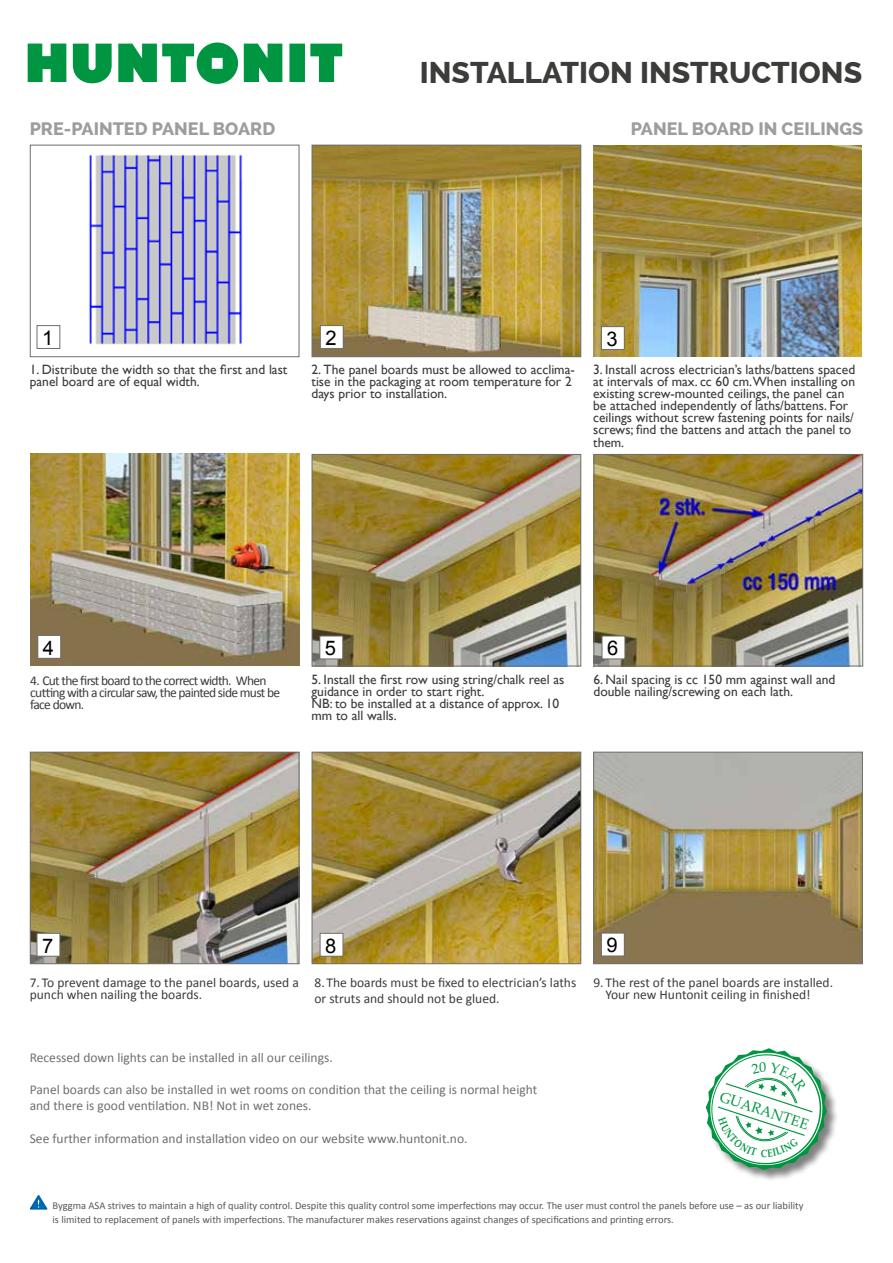
<style>
.page{position:relative;width:893px;height:1263px;background:#fff}
.page>*{position:absolute;margin:0;border:0;box-sizing:border-box;transform-origin:0 0}
.t1{font:800 30px "Raleway";color:#3c3c3b}
.t2{font:20.1px "Arial";color:#000}
.t3{font:800 18px "Raleway";color:#9d9d9c}
.t4{font:14.7px "Palatino Linotype";color:#009641}
.t5{font:13.5px/12.1px "Gill Sans";color:#3c3c3b}
.t6{font:13.5px/16.2px "Calibri";color:#706f6f}
.t7{font:13.5px/12.1px "Calibri";color:#3c3c3b}
.t8{font:13.5px/12.1px "Calibri";letter-spacing:-.05em;color:#3c3c3b}
.t9{font:10.5px/13.5px "Calibri";color:#575756}
</style>
<div class="page">
<svg style="left:73px;top:44px;width:39px;height:40px"></svg>
<svg style="left:310px;top:44px;width:32px;height:38px"></svg>
<svg style="left:244px;top:44px;width:38px;height:38px"></svg>
<svg style="left:28px;top:43px;width:38px;height:39px"></svg>
<div style="left:289px;top:44px;width:16px;height:38px;background:#009641"></div>
<svg style="left:118px;top:42px;width:120px;height:42px"></svg>
<img style="left:60px;top:154px;width:183px;height:195px">
<div style="left:30px;top:145px;width:270px;height:212px;border:1px solid #706f6f"></div>
<div style="left:36px;top:325px;width:24px;height:24px;border:1px solid #706f6f"></div>
<img style="left:32px;top:754px;width:266px;height:208px">
<div style="left:30px;top:752px;width:270px;height:212px;border:1px solid #706f6f"></div>
<div style="left:37px;top:933px;width:23px;height:23px;background:#fff"></div>
<div style="left:36px;top:933px;width:24px;height:24px;border:1px solid #706f6f"></div>
<img style="left:31px;top:454px;width:269px;height:211px">
<div style="left:38px;top:635px;width:23px;height:23px;background:#fff"></div>
<div style="left:37px;top:635px;width:24px;height:24px;border:1px solid #706f6f"></div>
<img style="left:593px;top:145px;width:269px;height:212px">
<div style="left:601px;top:327px;width:23px;height:22px;background:#fff"></div>
<div style="left:601px;top:326px;width:24px;height:24px;border:1px solid #706f6f"></div>
<img style="left:595px;top:754px;width:266px;height:208px">
<div style="left:593px;top:752px;width:270px;height:212px;border:1px solid #706f6f"></div>
<div style="left:601px;top:933px;width:23px;height:23px;background:#fff"></div>
<div style="left:601px;top:932px;width:24px;height:24px;border:1px solid #706f6f"></div>
<img style="left:595px;top:456px;width:266px;height:208px">
<div style="left:593px;top:454px;width:270px;height:212px;border:1px solid #706f6f"></div>
<div style="left:602px;top:636px;width:23px;height:23px;background:#fff"></div>
<div style="left:601px;top:635px;width:24px;height:24px;border:1px solid #706f6f"></div>
<img style="left:314px;top:456px;width:265px;height:208px">
<div style="left:312px;top:454px;width:269px;height:212px;border:1px solid #706f6f"></div>
<div style="left:320px;top:636px;width:23px;height:23px;background:#fff"></div>
<div style="left:319px;top:635px;width:24px;height:24px;border:1px solid #706f6f"></div>
<img style="left:314px;top:147px;width:265px;height:208px">
<div style="left:312px;top:145px;width:269px;height:212px;border:1px solid #706f6f"></div>
<div style="left:320px;top:326px;width:23px;height:22px;background:#fff"></div>
<div style="left:320px;top:325px;width:24px;height:24px;border:1px solid #706f6f"></div>
<img style="left:314px;top:754px;width:265px;height:208px">
<div style="left:312px;top:752px;width:269px;height:212px;border:1px solid #706f6f"></div>
<div style="left:320px;top:933px;width:23px;height:23px;background:#fff"></div>
<div style="left:320px;top:933px;width:23px;height:24px;border:1px solid #706f6f"></div>
<svg style="left:29px;top:1195px;width:19px;height:15px"></svg>
<svg style="left:705px;top:1048px;width:132px;height:132px"></svg>
<h3 class="t3" style="left:30px;top:118px;width:247px">PRE-PAINTED PANEL BOARD</h3>
<h1 class="t1" style="left:420px;top:55px;width:444px">INSTALLATION INSTRUCTIONS</h1>
<h3 class="t3" style="left:631px;top:118px;width:234px">PANEL BOARD IN CEILINGS</h3>
<h2 class="t2" style="left:42px;top:324px;width:13px">1</h2>
<p class="t5" style="left:30px;top:363px;width:259px">1. Distribute the width so that the first and last panel board are of equal width.</p>
<h2 class="t2" style="left:325px;top:324px;width:13px">2</h2>
<p class="t5" style="left:312px;top:363px;width:265px">2. The panel boards must be allowed to acclima&shy;tise in the packaging at room temperature for 2 days prior to installation.</p>
<h2 class="t2" style="left:606px;top:325px;width:13px">3</h2>
<p class="t5" style="left:593px;top:363px;width:264px">3. Install across electrician’s laths/battens spaced at intervals of max. cc 60 cm.When installing on existing screw-mounted ceilings, the panel can be attached independently of laths/battens. For ceilings without screw fastening points for nails/ screws; find the battens and attach the panel to them.</p>
<h2 class="t2" style="left:43px;top:634px;width:13px">4</h2>
<p class="t8" style="left:30px;top:674px;width:251px">4. Cut the first board to the correct width. When cutting with a circular saw, the painted side must be face down.</p>
<h2 class="t2" style="left:325px;top:634px;width:13px">5</h2>
<p class="t5" style="left:312px;top:674px;width:254px">5. Install the first row using string/chalk reel as guidance in order to start right.<br>NB: to be installed at a distance of approx. 10 mm to all walls.</p>
<h2 class="t2" style="left:607px;top:634px;width:13px">6</h2>
<p class="t5" style="left:593px;top:674px;width:243px">6. Nail spacing is cc 150 mm against wall and double nailing/screwing on each lath.</p>
<h2 class="t2" style="left:42px;top:932px;width:13px">7</h2>
<p class="t7" style="left:30px;top:976px;width:271px">7. To prevent damage to the panel boards, used a punch when nailing the boards.</p>
<h2 class="t2" style="left:325px;top:932px;width:13px">8</h2>
<p class="t7" style="left:314px;top:974px;width:263px;line-height:16.2px">8. The boards must be fixed to electrician’s laths or struts and should not be glued.</p>
<h2 class="t2" style="left:606px;top:931px;width:13px">9</h2>
<p class="t7" style="left:605px;top:976px;width:229px;text-indent:-12px">9. The rest of the panel boards are installed.<br>Your new Huntonit ceiling in finished!</p>
<p class="t6" style="left:30px;top:1048px;width:304px">Recessed down lights can be installed in all our ceilings.</p>
<p class="t6" style="left:30px;top:1081px;width:509px">Panel boards can also be installed in wet rooms on condition that the ceiling is normal height and there is good ventilation. NB! Not in wet zones.</p>
<p class="t6" style="left:30px;top:1129px;width:439px">See further information and installation video on our website www.huntonit.no.</p>
<p class="t4" style="left:724px;top:1086px;width:94px;rotate:18deg">GUARANTEE</p>
<p class="t9" style="left:53px;top:1198px;width:753px">Byggma ASA strives to maintain a high of quality control. Despite this quality control some imperfections may occur. The user must control the panels before use – as our liability is limited to replacement of panels with imperfections. The manufacturer makes reservations against changes of specifications and printing errors.</p>
</div>
